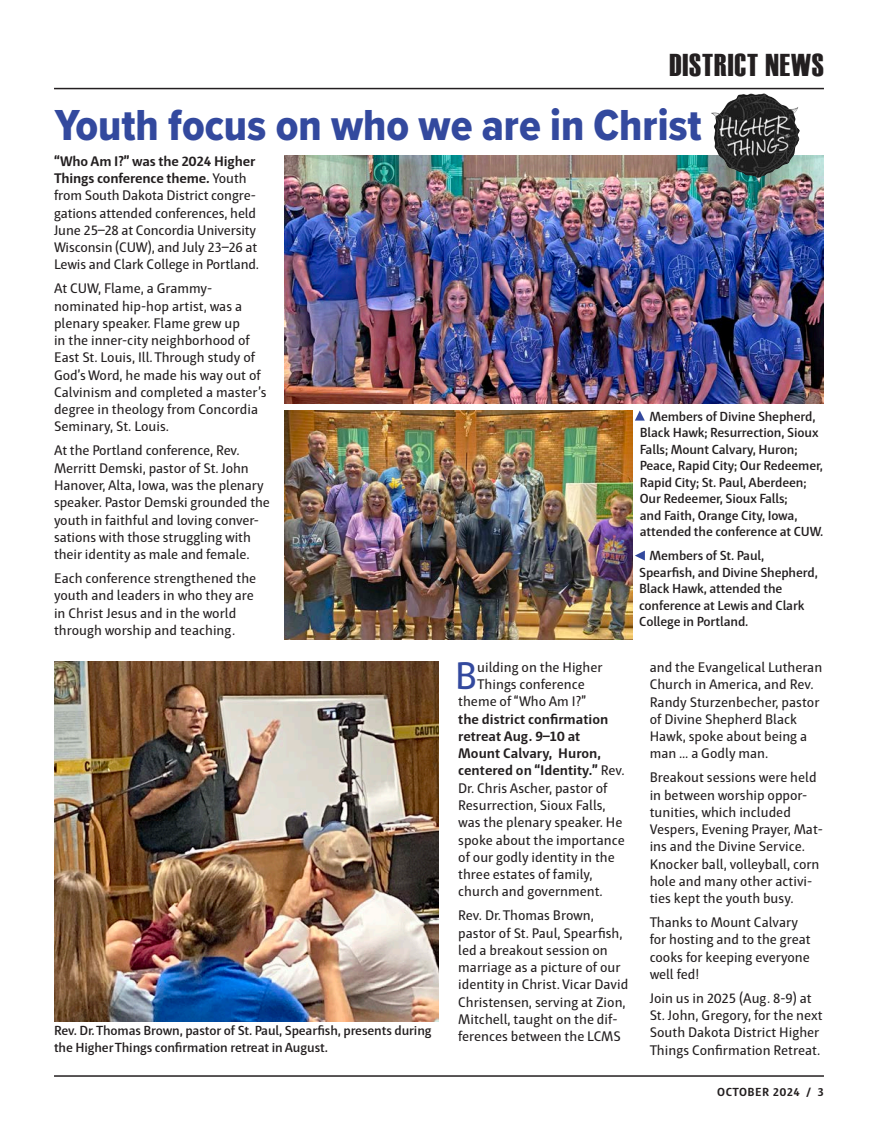
<style>
.page{position:relative;width:878px;height:1141px;background:#fff}
.page>*{position:absolute;margin:0;border:0;box-sizing:border-box;transform-origin:0 0}
.t1{font:45px "Proxima Nova Cond Extrabld";color:#33499e}
.t2{font:39.6px "Haptic";color:#33499e}
.Interior_Header_Bar_Left{font:31.5px "Haettenschweiler";letter-spacing:.03em;color:#231f20}
.t3{font:14.25px/17.2px "Haptic";color:#231f20}
.t4{font:700 14.25px "Haptic";color:#231f20}
.Photo_Text{font:600 13.5px/16.5px "Haptic";letter-spacing:-.01em;color:#231f20}
.t5{font:700 12px "Haptic";letter-spacing:.04em;color:#231f20}
.s1{font-weight:700}
.s2{font-weight:400}
</style>
<div class="page">
<img style="left:284px;top:155px;width:540px;height:249px">
<hr style="left:54px;top:88px;width:770px;height:1px;background:#231f20">
<hr style="left:54px;top:1075px;width:770px;height:2px;background:#231f20">
<img style="left:284px;top:410px;width:348px;height:229px">
<img style="left:728px;top:93px;width:35px;height:10px">
<svg style="left:635px;top:550px;width:10px;height:10px"></svg>
<svg style="left:635px;top:411px;width:9px;height:10px"></svg>
<img style="left:54px;top:661px;width:385px;height:360px">
<p class="Interior_Header_Bar_Left" style="left:669px;top:47px;width:156px">DISTRICT NEWS</p>
<p class="t1" style="left:55px;top:92px;width:648px">Youth focus on who we are in Christ</p>
<p class="t3" style="left:54px;top:152px;width:207px"><span class="s1">“Who Am I?” was the 2024 Higher Things conference theme.</span> Youth from South Dakota District congre&shy;gations attended conferences, held June 25–28 at Concordia University Wisconsin (CUW), and July 23–26 at Lewis and Clark College in Portland.</p>
<p class="t3" style="left:54px;top:280px;width:214px">At CUW, Flame, a Grammy&shy;nominated hip-hop artist, was a plenary speaker. Flame grew up<br>in the inner-city neighborhood of<br>East St. Louis, Ill. Through study of<br>God’s Word, he made his way out of<br>Calvinism and completed a master’s degree in theology from Concordia<br>Seminary, St. Louis.</p>
<p class="t3" style="left:54px;top:442px;width:217px">At the Portland conference, Rev.<br>Merritt Demski, pastor of St. John Hanover, Alta, Iowa, was the plenary speaker. Pastor Demski grounded the youth in faithful and loving conver&shy;sations with those struggling with their identity as male and female.</p>
<p class="t3" style="left:54px;top:570px;width:204px">Each conference strengthened the youth and leaders in who they are in Christ Jesus and in the world through worship and teaching.</p>
<p class="Photo_Text" style="left:54px;top:1022px;width:379px">Rev. Dr. Thomas Brown, pastor of St. Paul, Spearfish, presents during the Higher Things confirmation retreat in August.</p>
<p class="Photo_Text" style="left:639px;top:408px;width:185px;text-indent:10px">Members of Divine Shepherd,<br>Black Hawk; Resurrection, Sioux<br>Falls; Mount Calvary, Huron;<br>Peace, Rapid City; Our Redeemer,<br>Rapid City; St. Paul, Aberdeen;<br>Our Redeemer, Sioux Falls;<br>and Faith, Orange City, Iowa, attended the conference at CUW.</p>
<p class="Photo_Text" style="left:639px;top:547px;width:180px;text-indent:10px">Members of St. Paul,<br>Spearfish, and Divine Shepherd,<br>Black Hawk, attended the conference at Lewis and Clark<br>College in Portland.</p>
<p class="t2" style="left:455px;top:653px;width:24px">B</p>
<p class="t3" style="left:477px;top:658px;width:127px">uilding on the Higher</p>
<p class="t3" style="left:477px;top:676px;width:109px">Things conference</p>
<p class="t3" style="left:458px;top:693px;width:129px">theme of “Who Am I?”</p>
<p class="t4" style="left:458px;top:710px;width:152px">the district confirmation</p>
<p class="t4" style="left:458px;top:727px;width:124px">retreat Aug. 9–10 at</p>
<p class="t4" style="left:458px;top:745px;width:144px">Mount Calvary, Huron,</p>
<p class="t4" style="left:458px;top:762px;width:168px">centered on “Identity.” <span class="s2">Rev.</span></p>
<p class="t3" style="left:458px;top:779px;width:151px">Dr. Chris Ascher, pastor of</p>
<p class="t3" style="left:458px;top:796px;width:149px">Resurrection, Sioux Falls,</p>
<p class="t3" style="left:458px;top:814px;width:166px">was the plenary speaker. He</p>
<p class="t3" style="left:458px;top:831px;width:168px">spoke about the importance</p>
<p class="t3" style="left:458px;top:848px;width:158px">of our godly identity in the</p>
<p class="t3" style="left:458px;top:865px;width:136px">three estates of family,</p>
<p class="t3" style="left:458px;top:883px;width:146px">church and government.</p>
<p class="t3" style="left:458px;top:907px;width:172px">Rev. Dr. Thomas Brown, pastor of St. Paul, Spearfish, led a breakout session on marriage as a picture of our identity in Christ. Vicar David<br>Christensen, serving at Zion,<br>Mitchell, taught on the dif&shy;ferences between the LCMS</p>
<p class="t3" style="left:649px;top:658px;width:174px">and the Evangelical Lutheran<br>Church in America, and Rev.<br>Randy Sturzenbecher, pastor of Divine Shepherd Black<br>Hawk, spoke about being a man … a Godly man.</p>
<p class="t3" style="left:649px;top:769px;width:175px">Breakout sessions were held in between worship oppor&shy;tunities, which included<br>Vespers, Evening Prayer, Mat&shy;ins and the Divine Service.<br>Knocker ball, volleyball, corn hole and many other activi&shy;ties kept the youth busy.</p>
<p class="t3" style="left:649px;top:914px;width:163px">Thanks to Mount Calvary for hosting and to the great cooks for keeping everyone well fed!</p>
<p class="t3" style="left:649px;top:989px;width:175px">Join us in 2025 (Aug. 8-9) at<br>St. John, Gregory, for the next<br>South Dakota District Higher<br>Things Confirmation Retreat.</p>
<p class="t5" style="left:717px;top:1084px;width:108px">OCTOBER 2024 / 3</p>
</div>
